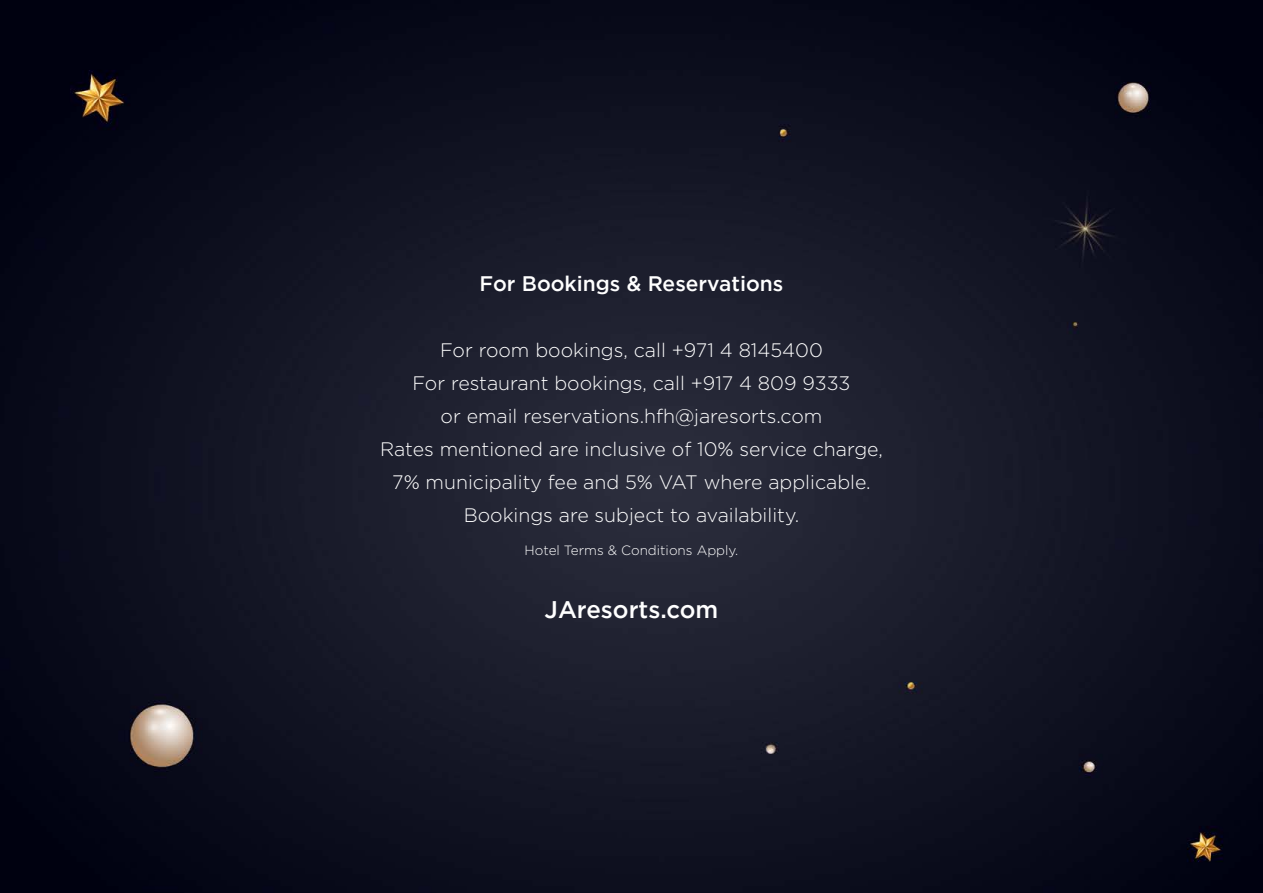
<style>
.page{position:relative;width:1263px;height:893px;background:#fff}
.page>*{position:absolute;margin:0;border:0;box-sizing:border-box;transform-origin:0 0}
.t1{font:500 24px "Gotham";color:#fff}
.t2{font:500 21px "Gotham";color:#fff}
.t3{font:300 19.5px/33px "Gotham";color:#fff;text-align:center}
.t4{font:300 13.5px "Gotham";color:#fff}
</style>
<div class="page">
<img style="left:0;top:0;width:1263px;height:893px">
<p class="t2" style="left:480px;top:270px;width:305px">For Bookings &amp; Reservations</p>
<p class="t3" style="left:380px;top:333px;width:504px">For room bookings, call +971 4 8145400<br>For restaurant bookings, call +917 4 809 9333<br>or email reservations.hfh@jaresorts.com<br>Rates mentioned are inclusive of 10% service charge, 7% municipality fee and 5% VAT where applicable.<br>Bookings are subject to availability.</p>
<p class="t4" style="left:524px;top:542px;width:215px">Hotel Terms &amp; Conditions Apply.</p>
<p class="t1" style="left:544px;top:594px;width:175px">JAresorts.com</p>
</div>
